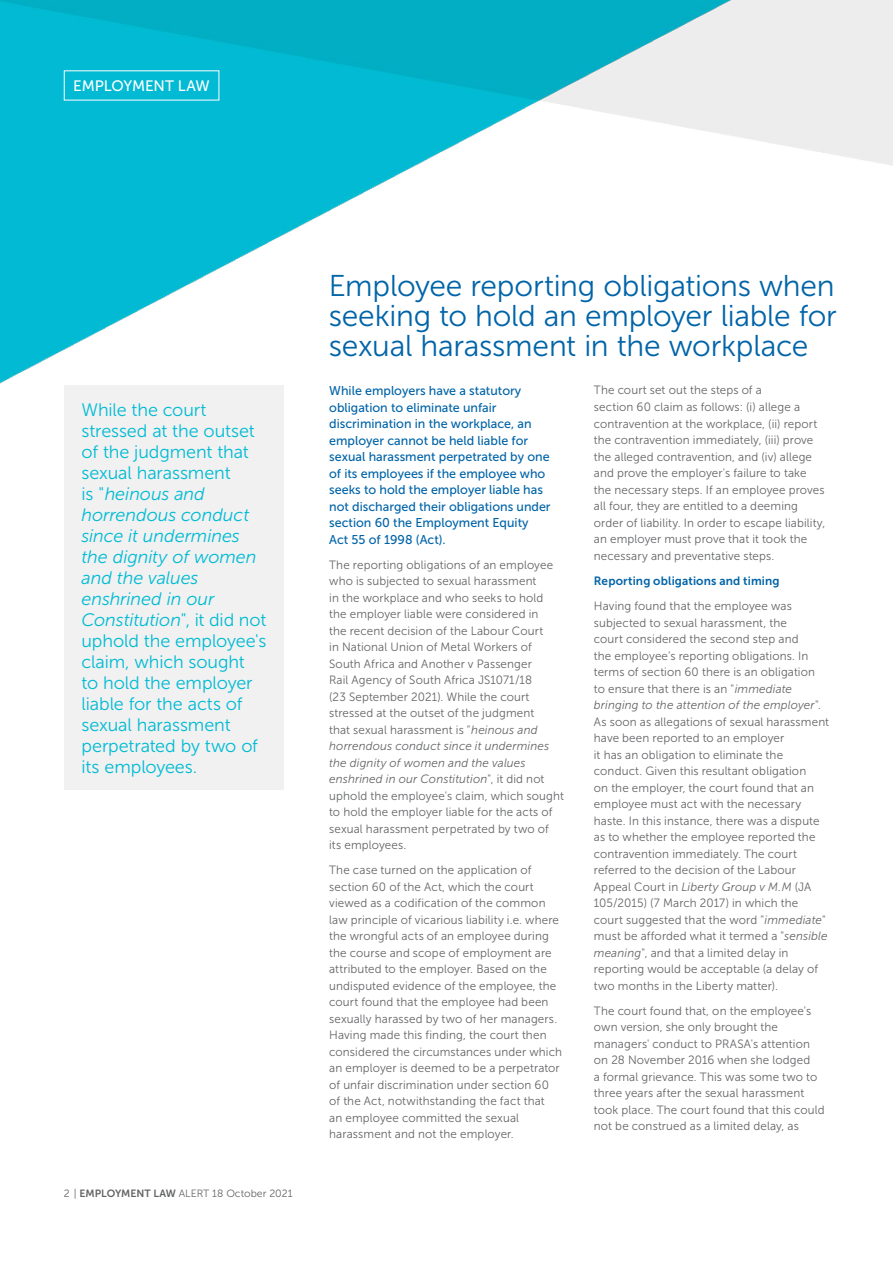
<style>
.page{position:relative;width:893px;height:1263px;background:#fff}
.page>*{position:absolute;margin:0;border:0;box-sizing:border-box;transform-origin:0 0}
.t1{font:30px/30px "Museo Sans 300";letter-spacing:-.01em;color:#0064a8;text-align:justify}
.t2{font:18px/21px "Museo Sans 300";letter-spacing:-.005em;color:#00bbd3}
.t3{font:15.15px "Museo Sans 500";letter-spacing:-.005em;color:#fff}
.t4{font:12.75px/16.5px "Museo Sans 500";color:#0064a8}
.t5{font:12px/16.5px "Museo Sans 300";letter-spacing:.01em;color:#636466}
.t6{font:12px "Museo Sans 700";letter-spacing:.015em;color:#0064a8}
.t7{font:10.5px "Museo Sans 300";color:#636466}
.s1{font-style:italic}
.s2{font-family:"Museo Sans 700"}
</style>
<div class="page">
<img style="left:0;top:0;width:893px;height:420px">
<div style="left:65px;top:385px;width:219px;height:405px;background:#f1f1f2"></div>
<p class="t3" style="left:73px;top:78px;width:138px">EMPLOYMENT LAW</p>
<p class="t2" style="left:82px;top:399px;width:186px">While the court stressed at the outset of the judgment that sexual harassment<br>is "<span class="s1">heinous and horrendous conduct since it undermines the dignity of women and the values enshrined in our<br>Constitution</span>", it did not uphold the employee's claim, which sought<br>to hold the employer liable for the acts of sexual harassment perpetrated by two of its employees.</p>
<p class="t7" style="left:64px;top:1188px;width:230px">2 | <span class="s2">EMPLOYMENT LAW</span> ALERT 18 October 2021</p>
<h1 class="t1" style="left:329px;top:271px;width:510px">Employee reporting obligations when seeking to hold an employer liable for sexual harassment in the workplace</h1>
<p class="t4" style="left:329px;top:382px;width:223px">While employers have a statutory obligation to eliminate unfair discrimination in the workplace, an employer cannot be held liable for sexual harassment perpetrated by one of its employees if the employee who seeks to hold the employer liable has not discharged their obligations under section 60 the Employment Equity Act 55 of 1998 (Act).</p>
<p class="t5" style="left:329px;top:556px;width:236px">The reporting obligations of an employee who is subjected to sexual harassment<br>in the workplace and who seeks to hold<br>the employer liable were considered in<br>the recent decision of the Labour Court<br>in National Union of Metal Workers of South Africa and Another v Passenger<br>Rail Agency of South Africa JS1071/18<br>(23 September 2021). While the court stressed at the outset of the judgment<br>that sexual harassment is "<span class="s1">heinous and horrendous conduct since it undermines the dignity of women and the values enshrined in our Constitution</span>", it did not uphold the employee's claim, which sought to hold the employer liable for the acts of sexual harassment perpetrated by two of its employees.</p>
<p class="t5" style="left:329px;top:862px;width:234px">The case turned on the application of section 60 of the Act, which the court viewed as a codification of the common law principle of vicarious liability i.e. where the wrongful acts of an employee during the course and scope of employment are attributed to the employer. Based on the undisputed evidence of the employee, the court found that the employee had been sexually harassed by two of her managers.<br>Having made this finding, the court then considered the circumstances under which an employer is deemed to be a perpetrator of unfair discrimination under section 60 of the Act, notwithstanding the fact that<br>an employee committed the sexual harassment and not the employer.</p>
<p class="t5" style="left:594px;top:382px;width:233px">The court set out the steps of a<br>section 60 claim as follows: (i) allege a contravention at the workplace, (ii) report the contravention immediately, (iii) prove the alleged contravention, and (iv) allege and prove the employer's failure to take the necessary steps. If an employee proves all four, they are entitled to a deeming order of liability. In order to escape liability, an employer must prove that it took the necessary and preventative steps.</p>
<p class="t6" style="left:594px;top:574px;width:187px">Reporting obligations and timing</p>
<p class="t5" style="left:594px;top:598px;width:237px">Having found that the employee was subjected to sexual harassment, the<br>court considered the second step and<br>the employee’s reporting obligations. In terms of section 60 there is an obligation<br>to ensure that there is an "<span class="s1">immediate bringing to the attention of the employer</span>".<br>As soon as allegations of sexual harassment have been reported to an employer<br>it has an obligation to eliminate the conduct. Given this resultant obligation<br>on the employer, the court found that an employee must act with the necessary haste. In this instance, there was a dispute as to whether the employee reported the contravention immediately. The court referred to the decision of the Labour Appeal Court in <span class="s1">Liberty Group v M.M</span> (JA 105/2015) (7 March 2017) in which the court suggested that the word "<span class="s1">immediate</span>" must be afforded what it termed a "<span class="s1">sensible meaning</span>", and that a limited delay in reporting would be acceptable (a delay of two months in the Liberty matter).</p>
<p class="t5" style="left:594px;top:1002px;width:232px">The court found that, on the employee's own version, she only brought the managers' conduct to PRASA's attention on 28 November 2016 when she lodged<br>a formal grievance. This was some two to three years after the sexual harassment took place. The court found that this could not be construed as a limited delay, as</p>
</div>
